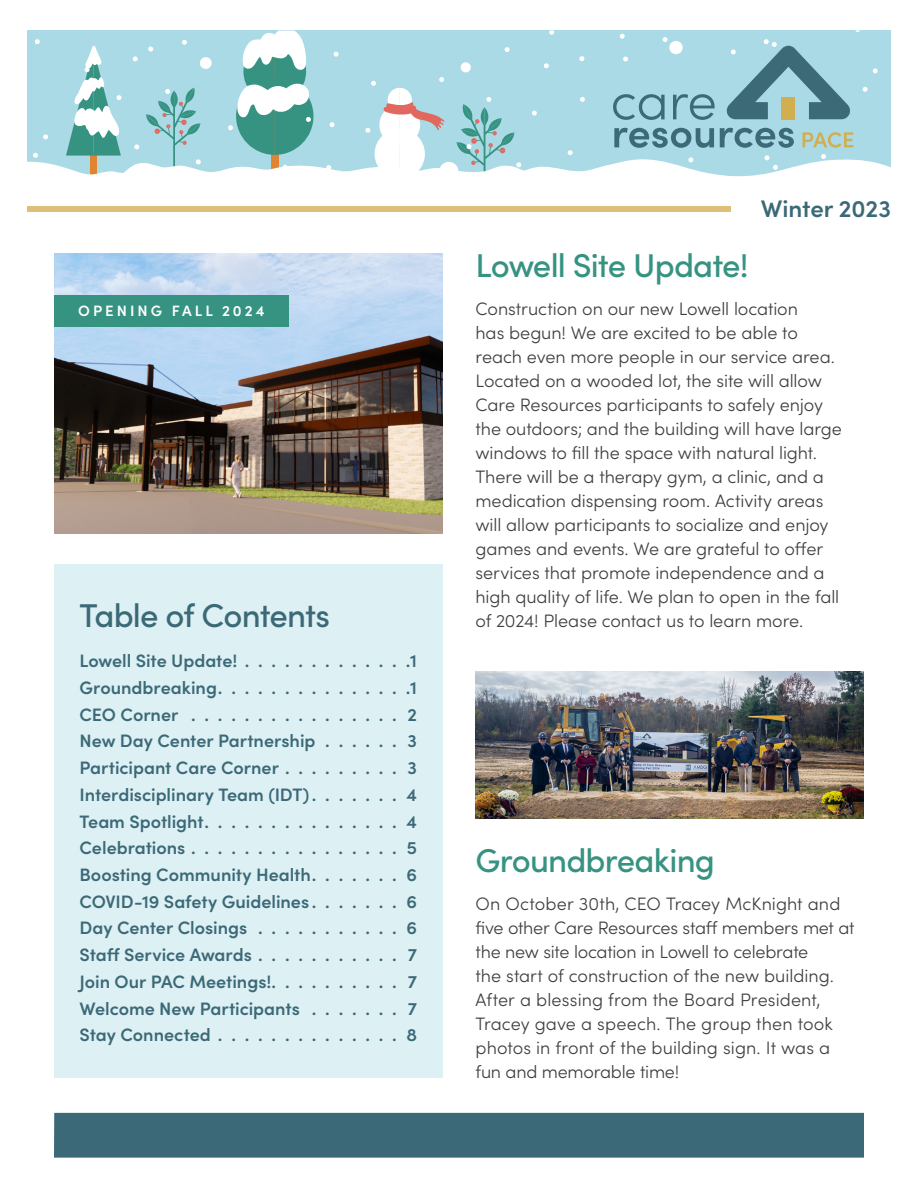
<style>
.page{position:relative;width:918px;height:1188px;background:#fff}
.page>*{position:absolute;margin:0;border:0;box-sizing:border-box;transform-origin:0 0}
.header_3{font:500 33px "Sofia Pro";letter-spacing:-.025em;color:#369382}
.header_3-2{font:500 33px "Sofia Pro";letter-spacing:-.025em;color:#3c6977}
.header_3-3{font:600 24px "Sofia Pro";color:#3c6977}
.body_copy{font:300 18px/24px "Sofia Pro";letter-spacing:-.005em;color:#3e3e3f}
.t1{font:600 18px "Sofia Pro";color:#3c6977}
.header_3-4{font:600 15px "Sofia Pro";letter-spacing:.2em;color:#fff}
</style>
<div class="page">
<img style="left:54px;top:253px;width:389px;height:281px">
<div style="left:54px;top:564px;width:389px;height:514px;background:#ddf0f4"></div>
<div style="left:27px;top:207px;width:703px;height:5px;background:#ddbf78"></div>
<svg style="left:27px;top:30px;width:864px;height:147px"></svg>
<img style="left:475px;top:672px;width:389px;height:146px">
<div style="left:54px;top:1113px;width:810px;height:45px;background:#3c6977"></div>
<div style="left:54px;top:295px;width:235px;height:32px;background:#369382"></div>
<p class="header_3-4" style="left:78px;top:299px;width:188px">OPENING FALL 2024</p>
<p class="header_3-2" style="left:79px;top:591px;width:252px">Table of Contents</p>
<p class="t1" style="left:79px;top:647px;width:159px">Lowell Site Update!</p>
<p class="t1" style="left:410px;top:647px;width:8px">1</p>
<p class="t1" style="left:79px;top:674px;width:339px">Groundbreaking . . . . . . . . . . . . . . 1</p>
<p class="t1" style="left:79px;top:701px;width:100px">CEO Corner</p>
<p class="t1" style="left:407px;top:701px;width:11px">2</p>
<p class="t1" style="left:79px;top:727px;width:238px">New Day Center Partnership</p>
<p class="t1" style="left:408px;top:727px;width:11px">3</p>
<p class="t1" style="left:79px;top:754px;width:201px">Participant Care Corner</p>
<p class="t1" style="left:408px;top:754px;width:11px">3</p>
<p class="t1" style="left:79px;top:781px;width:339px">Interdisciplinary Team (IDT) . . . . . . . 4</p>
<p class="t1" style="left:79px;top:808px;width:339px">Team Spotlight . . . . . . . . . . . . . . . 4</p>
<p class="t1" style="left:79px;top:834px;width:107px">Celebrations</p>
<p class="t1" style="left:407px;top:834px;width:12px">5</p>
<p class="t1" style="left:79px;top:861px;width:339px">Boosting Community Health . . . . . . . 6</p>
<p class="t1" style="left:79px;top:888px;width:339px">COVID-19 Safety Guidelines . . . . . . . 6</p>
<p class="t1" style="left:79px;top:915px;width:169px">Day Center Closings</p>
<p class="t1" style="left:406px;top:915px;width:12px">6</p>
<p class="t1" style="left:79px;top:941px;width:174px">Staff Service Awards</p>
<p class="t1" style="left:408px;top:941px;width:11px">7</p>
<p class="t1" style="left:79px;top:968px;width:339px">Join Our PAC Meetings! . . . . . . . . . . 7</p>
<p class="t1" style="left:79px;top:995px;width:222px">Welcome New Participants</p>
<p class="t1" style="left:408px;top:995px;width:11px">7</p>
<p class="t1" style="left:79px;top:1022px;width:133px">Stay Connected</p>
<p class="t1" style="left:406px;top:1022px;width:12px">8</p>
<p class="header_3-3" style="left:761px;top:190px;width:132px">Winter 2023</p>
<p class="header_3" style="left:475px;top:241px;width:275px">Lowell Site Update!</p>
<p class="body_copy" style="left:475px;top:295px;width:368px">Construction on our new Lowell location<br>has begun! We are excited to be able to reach even more people in our service area.<br>Located on a wooded lot, the site will allow Care Resources participants to safely enjoy the outdoors; and the building will have large windows to fill the space with natural light.<br>There will be a therapy gym, a clinic, and a medication dispensing room. Activity areas will allow participants to socialize and enjoy games and events. We are grateful to offer services that promote independence and a high quality of life. We plan to open in the fall of 2024! Please contact us to learn more.</p>
<p class="header_3" style="left:475px;top:836px;width:241px">Groundbreaking</p>
<p class="body_copy" style="left:475px;top:890px;width:381px">On October 30th, CEO Tracey McKnight and five other Care Resources staff members met at the new site location in Lowell to celebrate<br>the start of construction of the new building.<br>After a blessing from the Board President, Tracey gave a speech. The group then took photos in front of the building sign. It was a fun and memorable time!</p>
</div>
